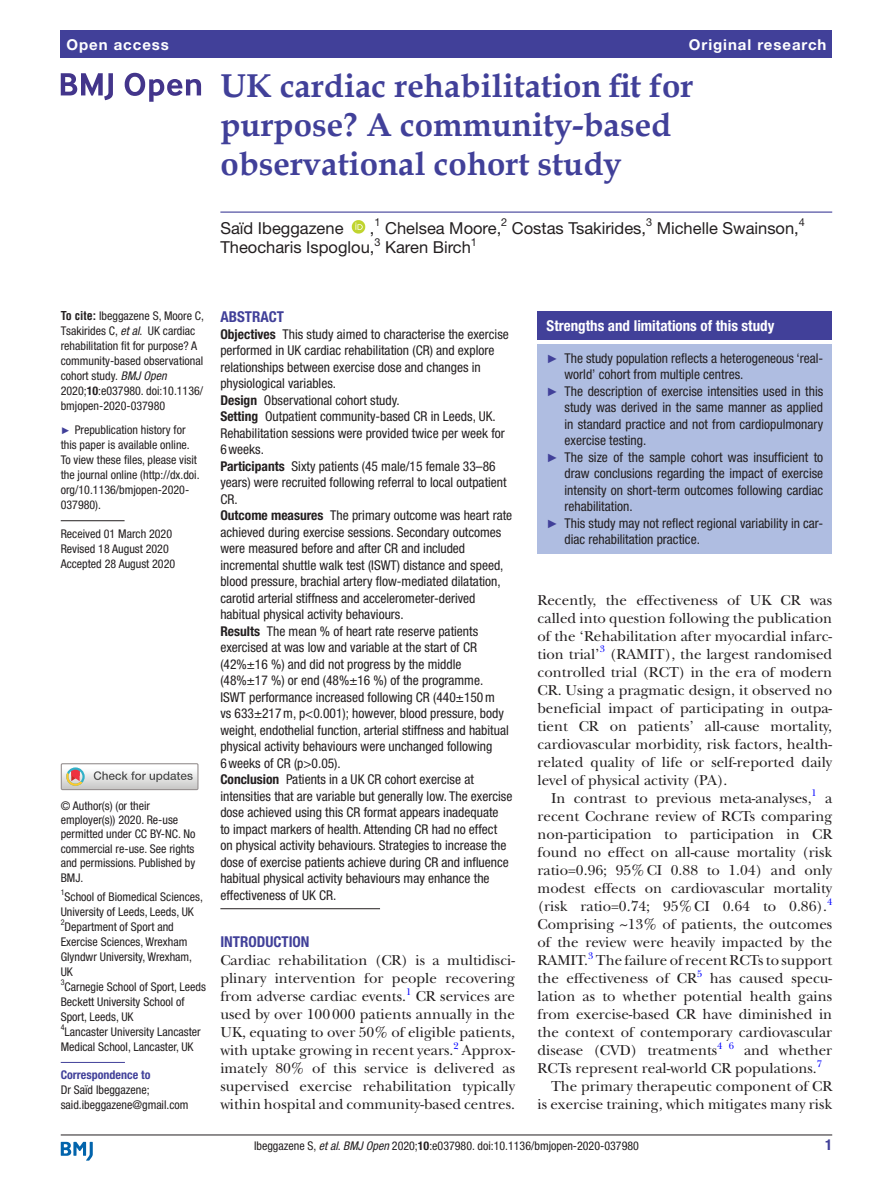
<style>
.page{position:relative;width:893px;height:1191px;background:#fff}
.page>*{position:absolute;margin:0;border:0;box-sizing:border-box;transform-origin:0 0}
.t1{font:700 33px/39px "Book Antiqua";color:#414099}
.t2{font:16.5px "Helvetica Neue LT Std";color:#231f20}
.t3{font:15px/18px "New Baskerville";color:#231f20;text-align:justify}
.t4{font:700 condensed 15px "Helvetica Neue LT Std";color:#fff}
.t5{font:700 15px "Helvetica Neue LT Std";letter-spacing:.065em;color:#fff}
.t6{font:700 condensed 15px "Helvetica Neue LT Std";color:#414099}
.t7{font:condensed 13.5px/16.5px "Helvetica Neue LT Std";color:#231f20}
.t8{font:condensed 12px/15px "Helvetica Neue LT Std";color:#231f20}
.t9{font:700 condensed 12px "Helvetica Neue LT Std";color:#414099}
.t10{font:10.95px "Helvetica Neue LT Std";color:#231f20}
.t11{font:9.9px "New Baskerville";color:#00f}
.t12{font:condensed 7.95px "Helvetica Neue LT Std";color:#231f20}
.s1{font-family:"Helvetica LT Std";font-weight:700}
.s2{font-style:italic}
.s3{font-weight:700}
.s4{font-family:"Arial";font-stretch:normal;font-size:9.75px;color:#414099}
.s5{font-family:"Arial";font-stretch:normal;font-size:12px;color:#414099}
</style>
<div class="page">
<hr style="left:61px;top:1134px;width:771px;height:1px;background:#231f20">
<svg style="left:61px;top:1141px;width:32px;height:19px"></svg>
<div style="left:61px;top:31px;width:771px;height:27px;background:#414099"></div>
<hr style="left:220px;top:211px;width:612px;height:2px;background:#414099">
<svg style="left:352px;top:220px;width:13px;height:14px"></svg>
<hr style="left:61px;top:520px;width:64px;height:1px;background:#231f20">
<hr style="left:61px;top:1062px;width:64px;height:1px;background:#414099">
<svg style="left:61px;top:73px;width:52px;height:27px"></svg>
<svg style="left:125px;top:73px;width:76px;height:29px"></svg>
<div style="left:61px;top:763px;width:138px;height:27px;border:1px solid #969090"></div>
<svg style="left:61px;top:763px;width:137px;height:26px"></svg>
<hr style="left:220px;top:908px;width:160px;height:1px;background:#231f20">
<div style="left:538px;top:311px;width:294px;height:29px;background:#414099"></div>
<div style="left:538px;top:344px;width:294px;height:209px;background:#afbde1"></div>
<p class="t5" style="left:66px;top:35px;width:104px">Open access</p>
<p class="t5" style="left:689px;top:35px;width:139px">Original research</p>
<h1 class="t1" style="left:220px;top:66px;width:474px">UK cardiac rehabilitation fit for purpose? A community-based observational cohort study</h1>
<p class="t2" style="left:220px;top:218px;width:125px">Saïd Ibeggazene</p>
<p class="t2" style="left:370px;top:218px;width:6px">,</p>
<p class="t10" style="left:374px;top:216px;width:8px">1</p>
<p class="t2" style="left:385px;top:218px;width:118px">Chelsea Moore,</p>
<p class="t10" style="left:501px;top:216px;width:8px">2</p>
<p class="t2" style="left:512px;top:218px;width:136px">Costas Tsakirides,</p>
<p class="t10" style="left:646px;top:216px;width:8px">3</p>
<p class="t2" style="left:657px;top:218px;width:144px">Michelle Swainson,</p>
<p class="t10" style="left:799px;top:216px;width:8px">4</p>
<p class="t2" style="left:220px;top:237px;width:156px">Theocharis Ispoglou,</p>
<p class="t10" style="left:374px;top:235px;width:8px">3</p>
<p class="t2" style="left:385px;top:237px;width:87px">Karen Birch</p>
<p class="t10" style="left:471px;top:235px;width:8px">1</p>
<p class="t8" style="left:61px;top:308px;width:145px"><span class="s1">To cite:</span> Ibeggazene S, Moore C,<br>Tsakirides C, <span class="s2">et al</span>. UK cardiac rehabilitation fit for purpose? A community-based observational cohort study. <span class="s2">BMJ Open<br></span>2020;<span class="s3">10</span>:e037980. doi:10.1136/ bmjopen-2020-037980</p>
<p class="t8" style="left:61px;top:422px;width:140px"><span class="s4">►</span> Prepublication history for this paper is available online.<br>To view these files, please visit the journal online (http://dx.doi. org/10.1136/bmjopen-2020-<br>037980).</p>
<p class="t8" style="left:61px;top:526px;width:116px">Received 01 March 2020<br>Revised 18 August 2020<br>Accepted 28 August 2020</p>
<p class="t8" style="left:61px;top:798px;width:136px;line-height:14.4px">© Author(s) (or their employer(s)) 2020. Re-use permitted under CC BY-NC. No commercial re-use. See rights and permissions. Published by<br>BMJ.</p>
<p class="t12" style="left:61px;top:888px;width:5px">1</p>
<p class="t8" style="left:61px;top:889px;width:144px;text-indent:4px">School of Biomedical Sciences,<br>University of Leeds, Leeds, UK</p>
<p class="t12" style="left:61px;top:918px;width:5px">2</p>
<p class="t8" style="left:61px;top:919px;width:133px;text-indent:4px">Department of Sport and<br>Exercise Sciences, Wrexham<br>Glyndwr University, Wrexham,<br>UK</p>
<p class="t12" style="left:61px;top:978px;width:5px">3</p>
<p class="t8" style="left:61px;top:979px;width:147px;text-indent:4px">Carnegie School of Sport, Leeds<br>Beckett University School of<br>Sport, Leeds, UK<br><sup>4</sup>Lancaster University Lancaster<br>Medical School, Lancaster, UK</p>
<p class="t9" style="left:61px;top:1067px;width:91px">Correspondence to</p>
<p class="t8" style="left:61px;top:1082px;width:129px">Dr Saïd Ibeggazene; said.ibeggazene@gmail.com</p>
<p class="t6" style="left:220px;top:308px;width:65px">ABSTRACT</p>
<p class="t7" style="left:220px;top:325px;width:294px"><span class="s3">Objectives</span> This study aimed to characterise the exercise performed in UK cardiac rehabilitation (CR) and explore relationships between exercise dose and changes in physiological variables.<br><span class="s3">Design</span> Observational cohort study.<br><span class="s3">Setting</span> Outpatient community-based CR in Leeds, UK.<br>Rehabilitation sessions were provided twice per week for 6weeks.<br><span class="s3">Participants</span> Sixty patients (45 male/15 female 33–86 years) were recruited following referral to local outpatient CR.<br><span class="s3">Outcome measures</span> The primary outcome was heart rate achieved during exercise sessions. Secondary outcomes were measured before and after CR and included incremental shuttle walk test (ISWT) distance and speed, blood pressure, brachial artery flow-mediated dilatation, carotid arterial stiffness and accelerometer-derived habitual physical activity behaviours.<br><span class="s3">Results</span> The mean % of heart rate reserve patients exercised at was low and variable at the start of CR (42%±16 %) and did not progress by the middle (48%±17 %) or end (48%±16 %) of the programme.<br>ISWT performance increased following CR (440±150m<br>vs 633±217m, p&lt;0.001); however, blood pressure, body weight, endothelial function, arterial stiffness and habitual physical activity behaviours were unchanged following 6weeks of CR (p&gt;0.05).<br><span class="s3">Conclusion</span> Patients in a UK CR cohort exercise at intensities that are variable but generally low. The exercise dose achieved using this CR format appears inadequate<br>to impact markers of health. Attending CR had no effect on physical activity behaviours. Strategies to increase the dose of exercise patients achieve during CR and influence habitual physical activity behaviours may enhance the effectiveness of UK CR.</p>
<p class="t6" style="left:220px;top:933px;width:91px">INTRODUCTION</p>
<p class="t3" style="left:220px;top:951px;width:296px">Cardiac rehabilitation (CR) is a multidisci&shy;plinary intervention for people recovering from adverse cardiac events.<sup>1</sup> CR services are used by over 100000 patients annually in the UK, equating to over 50% of eligible patients, with uptake growing in recent years.</p>
<p class="t11" style="left:453px;top:1039px;width:7px">2</p>
<p class="t3" style="left:220px;top:1041px;width:296px;text-indent:242px">Approx&shy;imately 80% of this service is delivered as supervised exercise rehabilitation typically within hospital and community-based centres.</p>
<p class="t4" style="left:547px;top:317px;width:229px">Strengths and limitations of this study</p>
<p class="t7" style="left:547px;top:350px;width:278px"><span class="s5">►</span> The study population reflects a heterogeneous ‘real-</p>
<p class="t7" style="left:565px;top:366px;width:180px">world’ cohort from multiple centres.</p>
<p class="t7" style="left:547px;top:383px;width:278px"><span class="s5">►</span> The description of exercise intensities used in this</p>
<p class="t7" style="left:565px;top:399px;width:260px">study was derived in the same manner as applied</p>
<p class="t7" style="left:565px;top:416px;width:260px">in standard practice and not from cardiopulmonary</p>
<p class="t7" style="left:565px;top:432px;width:83px">exercise testing.</p>
<p class="t7" style="left:547px;top:449px;width:278px"><span class="s5">►</span> The size of the sample cohort was insufficient to</p>
<p class="t7" style="left:565px;top:465px;width:260px">draw conclusions regarding the impact of exercise</p>
<p class="t7" style="left:565px;top:482px;width:260px">intensity on short-term outcomes following cardiac</p>
<p class="t7" style="left:565px;top:498px;width:70px">rehabilitation.</p>
<p class="t7" style="left:547px;top:515px;width:278px"><span class="s5">►</span> This study may not reflect regional variability in car-</p>
<p class="t7" style="left:565px;top:531px;width:137px">diac rehabilitation practice.</p>
<p class="t3" style="left:538px;top:591px;width:296px">Recently, the effectiveness of UK CR was called into question following the publication of the ‘Rehabilitation after myocardial infarc&shy;tion trial’<sup>3</sup> (RAMIT), the largest randomised controlled trial (RCT) in the era of modern CR. Using a pragmatic design, it observed no beneficial impact of participating in outpa&shy;tient CR on patients’ all-cause mortality, cardiovascular morbidity, risk factors, health&shy;related quality of life or self-reported daily level of physical activity (PA).</p>
<p class="t3" style="left:551px;top:789px;width:262px">In contrast to previous meta-analyses,</p>
<p class="t11" style="left:812px;top:787px;width:7px">1</p>
<p class="t3" style="left:538px;top:789px;width:296px;text-indent:287px">a recent Cochrane review of RCTs comparing non-participation to participation in CR found no effect on all-cause mortality (risk ratio=0.96; 95%CI 0.88 to 1.04) and only modest effects on cardiovascular mortality (risk ratio=0.74; 95%CI 0.64 to 0.86).</p>
<p class="t11" style="left:827px;top:895px;width:7px">4</p>
<p class="t3" style="left:538px;top:915px;width:296px">Comprising ~13% of patients, the outcomes of the review were heavily impacted by the RAMIT.</p>
<p class="t11" style="left:588px;top:949px;width:7px">3</p>
<p class="t3" style="left:538px;top:951px;width:296px;text-indent:58px">The failure of recent RCTs to support the effectiveness of CR</p>
<p class="t11" style="left:697px;top:967px;width:7px">5</p>
<p class="t3" style="left:538px;top:969px;width:296px;text-indent:172px">has caused specu&shy;lation as to whether potential health gains from exercise-based CR have diminished in the context of contemporary cardiovascular disease (CVD) treatments<sup>4</sup> <sup>6</sup></p>
<p class="t3" style="left:538px;top:1041px;width:296px;text-indent:206px">and whether<br>RCTs represent real-world CR populations.</p>
<p class="t11" style="left:817px;top:1057px;width:7px">7</p>
<p class="t3" style="left:538px;top:1077px;width:296px;text-align:right">The primary therapeutic component of CR<br>is exercise training, which mitigates many risk</p>
<p class="t8" style="left:254px;top:1137px;width:386px">Ibeggazene S, <span class="s2">et al</span>. <span class="s2">BMJ Open</span> 2020;<span class="s3">10</span>:e037980. doi:10.1136/bmjopen-2020-037980</p>
<p class="t6" style="left:825px;top:1135px;width:9px">1</p>
</div>
